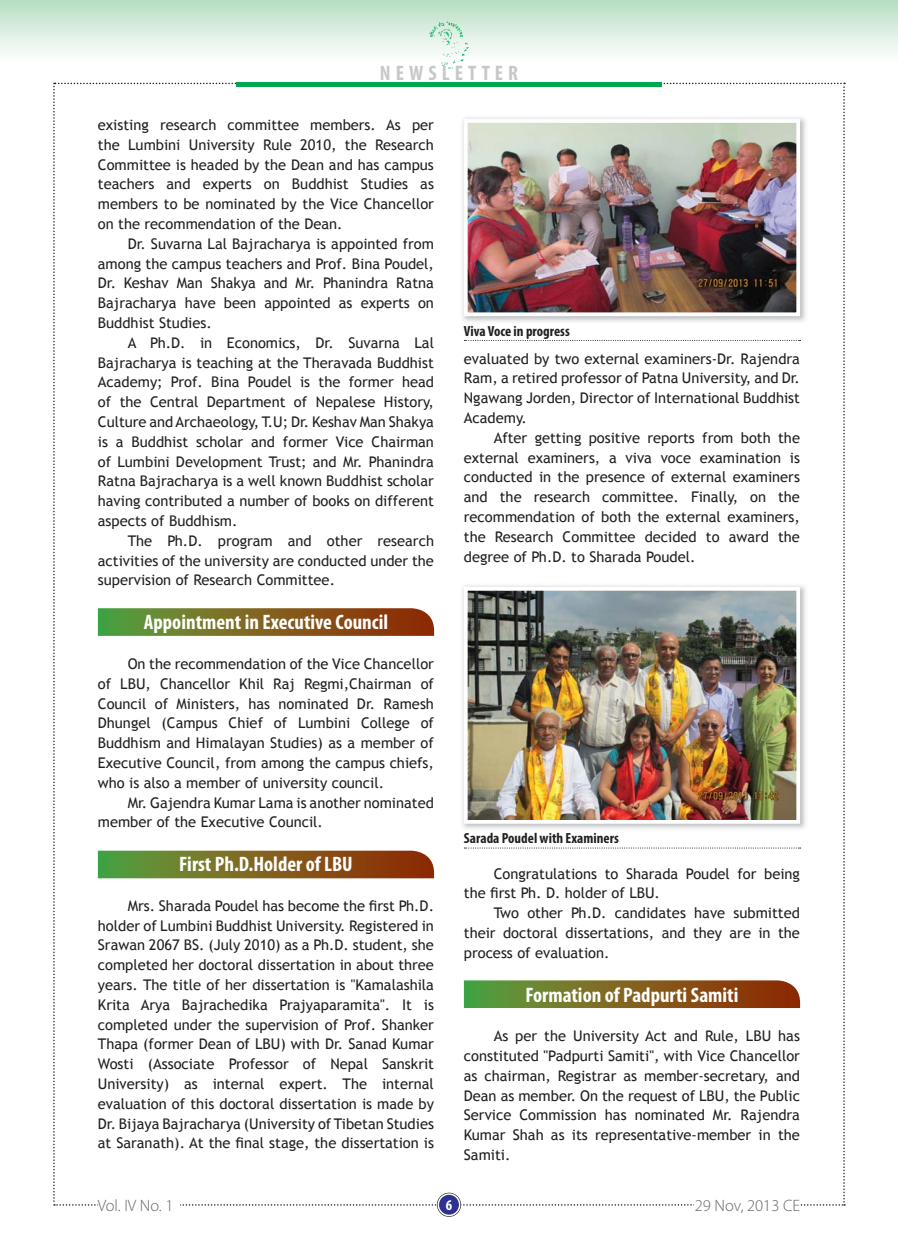
<style>
.page{position:relative;width:898px;height:1259px;background:#fff}
.page>*{position:absolute;margin:0;border:0;box-sizing:border-box;transform-origin:0 0}
.t1{font:700 condensed 21px "Myriad Pro";color:#fff}
.t2{font:700 condensed 21px "Myriad Pro";letter-spacing:.24em;color:#c6c8ca}
.t3{font:300 16.5px "Myriad Pro";color:#636466}
.t4{font:700 condensed 15px "Myriad Pro";color:#fff}
.t5{font:14.7px/19.8px "Trebuchet MS";color:#231f20;text-align:justify}
.t6{font:700 condensed 14.7px "Myriad Pro";color:#231f20}
</style>
<div class="page">
<div style="left:0;top:0;width:884px;height:62px;background:linear-gradient(to bottom,#b7ddc2,#fffffe)"></div>
<svg style="left:436px;top:1192px;width:25px;height:25px"></svg>
<div style="left:435px;top:1191px;width:27px;height:27px;border:2px solid #fff;border-radius:50%"></div>
<div style="left:438px;top:1194px;width:21px;height:21px;background:#2e3092;border-radius:50%"></div>
<div style="left:437px;top:1193px;width:23px;height:23px;border:2px solid #fff;border-radius:50%"></div>
<img style="left:428px;top:21px;width:41px;height:48px">
<svg style="left:884px;top:0;width:13px;height:53px"></svg>
<img style="left:53px;top:83px;width:791px;height:1122px">
<h1 class="t2" style="left:379px;top:66px;width:140px">NEWSLETTER</h1>
<p class="t5" style="left:98px;top:115px;width:337px">existing research committee members. As per the Lumbini University Rule 2010, the Research Committee is headed by the Dean and has campus teachers and experts on Buddhist Studies as members to be nominated by the Vice Chancellor on the recommendation of the Dean.</p>
<p class="t5" style="left:98px;top:234px;width:337px;text-indent:30px">Dr. Suvarna Lal Bajracharya is appointed from among the campus teachers and Prof. Bina Poudel, Dr. Keshav Man Shakya and Mr. Phanindra Ratna Bajracharya have been appointed as experts on Buddhist Studies.</p>
<p class="t5" style="left:98px;top:333px;width:337px;text-indent:30px">A Ph.D. in Economics, Dr. Suvarna Lal Bajracharya is teaching at the Theravada Buddhist Academy; Prof. Bina Poudel is the former head of the Central Department of Nepalese History, Culture and Archaeology, T.U; Dr. Keshav Man Shakya is a Buddhist scholar and former Vice Chairman of Lumbini Development Trust; and Mr. Phanindra Ratna Bajracharya is a well known Buddhist scholar having contributed a number of books on different aspects of Buddhism.</p>
<p class="t5" style="left:98px;top:531px;width:337px;text-indent:30px">The Ph.D. program and other research activities of the university are conducted under the supervision of Research Committee.</p>
<h1 class="t1" style="left:144px;top:615px;width:245px">Appointment in Executive Council</h1>
<p class="t5" style="left:98px;top:654px;width:337px;text-indent:30px">On the recommendation of the Vice Chancellor of LBU, Chancellor Khil Raj Regmi,Chairman of Council of Ministers, has nominated Dr. Ramesh Dhungel (Campus Chief of Lumbini College of Buddhism and Himalayan Studies) as a member of Executive Council, from among the campus chiefs, who is also a member of university council.</p>
<p class="t5" style="left:98px;top:792px;width:337px;text-indent:30px">Mr. Gajendra Kumar Lama is another nominated member of the Executive Council.</p>
<h1 class="t1" style="left:179px;top:856px;width:175px">First Ph.D.Holder of LBU</h1>
<p class="t5" style="left:98px;top:895px;width:337px;text-indent:30px">Mrs. Sharada Poudel has become the first Ph.D. holder of Lumbini Buddhist University. Registered in Srawan 2067 BS. (July 2010) as a Ph.D. student, she completed her doctoral dissertation in about three years. The title of her dissertation is "Kamalashila Krita Arya Bajrachedika Prajyaparamita". It is completed under the supervision of Prof. Shanker Thapa (former Dean of LBU) with Dr. Sanad Kumar Wosti (Associate Professor of Nepal Sanskrit University) as internal expert. The internal evaluation of this doctoral dissertation is made by Dr. Bijaya Bajracharya (University of Tibetan Studies at Saranath). At the final stage, the dissertation is</p>
<p class="t6" style="left:463px;top:325px;width:107px">Viva Voce in progress</p>
<p class="t5" style="left:463px;top:348px;width:337px">evaluated by two external examiners-Dr. Rajendra Ram, a retired professor of Patna University, and Dr.<br>Ngawang Jorden, Director of International Buddhist Academy.</p>
<p class="t5" style="left:463px;top:427px;width:337px;text-indent:30px">After getting positive reports from both the external examiners, a viva voce examination is conducted in the presence of external examiners and the research committee. Finally, on the recommendation of both the external examiners, the Research Committee decided to award the degree of Ph.D. to Sharada Poudel.</p>
<p class="t6" style="left:463px;top:833px;width:156px">Sarada Poudel with Examiners</p>
<p class="t5" style="left:463px;top:863px;width:337px;text-indent:30px">Congratulations to Sharada Poudel for being the first Ph. D. holder of LBU.</p>
<p class="t5" style="left:463px;top:903px;width:337px;text-indent:30px">Two other Ph.D. candidates have submitted their doctoral dissertations, and they are in the process of evaluation.</p>
<h1 class="t1" style="left:525px;top:987px;width:214px">Formation of Padpurti Samiti</h1>
<p class="t5" style="left:463px;top:1026px;width:337px;text-indent:30px">As per the University Act and Rule, LBU has constituted "Padpurti Samiti", with Vice Chancellor as chairman, Registrar as member-secretary, and Dean as member. On the request of LBU, the Public Service Commission has nominated Mr. Rajendra Kumar Shah as its representative-member in the Samiti.</p>
<p class="t3" style="left:98px;top:1199px;width:77px">Vol. IV No. 1</p>
<p class="t4" style="left:445px;top:1199px;width:8px">6</p>
<p class="t3" style="left:694px;top:1199px;width:107px">29 Nov, 2013 CE</p>
</div>
